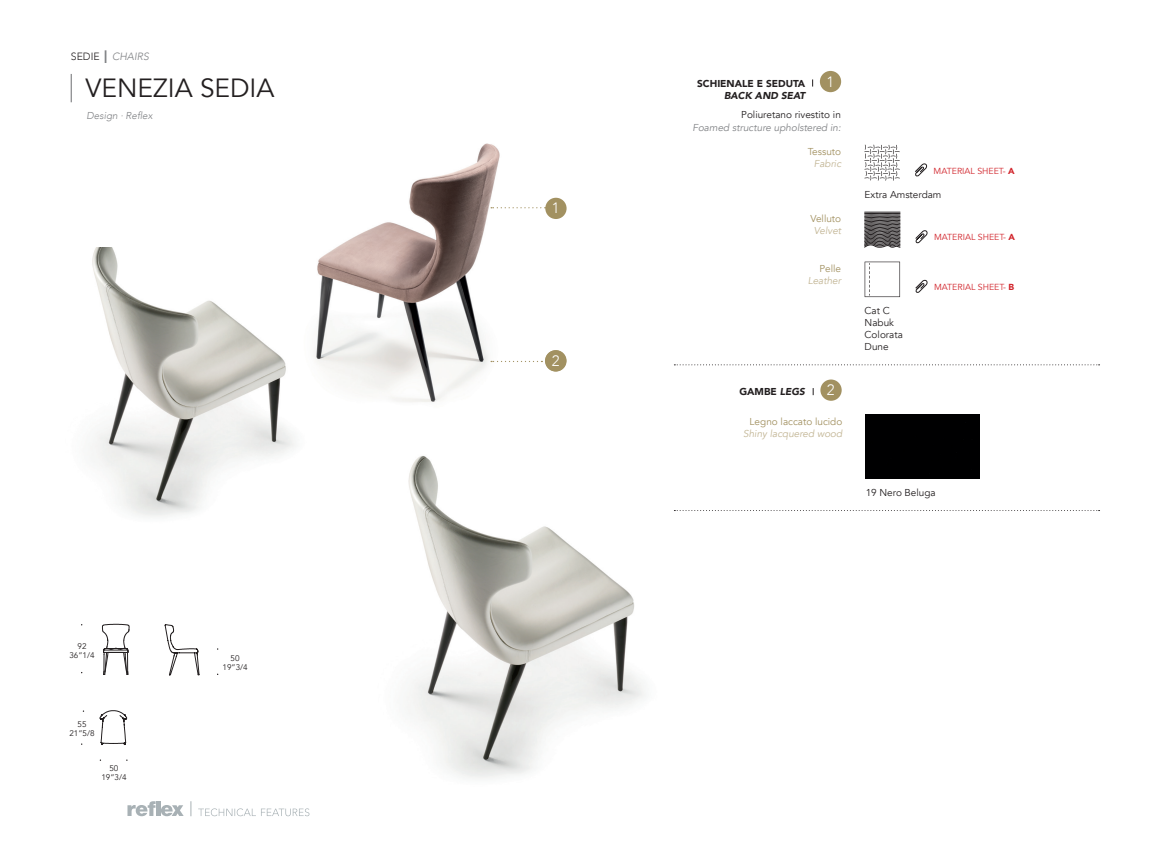
<style>
.page{position:relative;width:1170px;height:851px;background:#fff}
.page>*{position:absolute;margin:0;border:0;box-sizing:border-box;transform-origin:0 0}
.t1{font:26.25px "Avenir";color:#231f20}
.t2{font:300 15px "Avenir";color:#fff}
.t3{font:italic 300 10.5px "Avenir";color:#808285}
.t4{font:10px/12px "Avenir";color:#231f20}
.t5{font:10px "Avenir";color:#a29161}
.t6{font:italic 10px "Avenir";color:#c2b594}
.t7{font:italic 10px "Avenir";color:#808285}
.t8{font:900 10px "Avenir";color:#231f20}
.t9{font:italic 300 10px "Avenir";color:#808285}
.t10{font:italic 900 10px "Avenir";color:#231f20}
.t11{font:8.75px "Avenir";color:#d1232a}
.t12{font:8.12px/8.8px "Avenir";color:#231f20;text-align:center}
.s1{font-style:normal;color:#231f20}
.s2{font-family:"Myriad Pro";font-weight:400;font-style:normal;font-size:18.75px}
.s3{font-style:italic}
.s4{font-weight:900}
</style>
<div class="page">
<img style="left:320px;top:143px;width:214px;height:259px">
<img style="left:90px;top:247px;width:230px;height:270px">
<img style="left:407px;top:456px;width:238px;height:323px">
<svg style="left:71px;top:74px;width:1px;height:28px"></svg>
<div style="left:545px;top:350px;width:21px;height:21px;background:#a29161;border-radius:50%"></div>
<div style="left:545px;top:198px;width:21px;height:21px;background:#a29161;border-radius:50%"></div>
<svg style="left:491px;top:361px;width:51px;height:1px"></svg>
<svg style="left:491px;top:207px;width:54px;height:1px"></svg>
<svg style="left:102px;top:623px;width:28px;height:51px"></svg>
<svg style="left:99px;top:710px;width:28px;height:35px"></svg>
<svg style="left:164px;top:624px;width:35px;height:51px"></svg>
<svg style="left:674px;top:364px;width:425px;height:1px"></svg>
<svg style="left:674px;top:510px;width:425px;height:1px"></svg>
<svg style="left:915px;top:279px;width:13px;height:14px"></svg>
<svg style="left:864px;top:261px;width:36px;height:36px"></svg>
<svg style="left:915px;top:163px;width:12px;height:14px"></svg>
<svg style="left:864px;top:145px;width:35px;height:36px"></svg>
<svg style="left:915px;top:230px;width:13px;height:14px"></svg>
<svg style="left:864px;top:212px;width:36px;height:36px"></svg>
<div style="left:819px;top:71px;width:22px;height:21px;background:#a29161;border-radius:50%"></div>
<div style="left:820px;top:379px;width:21px;height:22px;background:#a29161;border-radius:50%"></div>
<div style="left:865px;top:415px;width:114px;height:64px;background:#000001"></div>
<svg style="left:127px;top:801px;width:57px;height:15px"></svg>
<svg style="left:191px;top:801px;width:1px;height:15px"></svg>
<svg style="left:198px;top:808px;width:111px;height:8px"></svg>
<p class="t3" style="left:71px;top:51px;width:80px"><span class="s1">SEDIE</span> <span class="s2">I</span> CHAIRS</p>
<h1 class="t1" style="left:85px;top:72px;width:190px">VENEZIA SEDIA</h1>
<p class="t9" style="left:86px;top:110px;width:68px">Design ∙ Reflex</p>
<p class="t12" style="left:69px;top:642px;width:27px">92<br>36”1/4</p>
<p class="t12" style="left:69px;top:720px;width:27px">55<br>21”5/8</p>
<p class="t12" style="left:101px;top:764px;width:27px">50<br>19”3/4</p>
<p class="t12" style="left:222px;top:653px;width:27px">50<br>19”3/4</p>
<h2 class="t2" style="left:551px;top:199px;width:9px">1</h2>
<h2 class="t2" style="left:551px;top:352px;width:9px">2</h2>
<p class="t8" style="left:697px;top:74px;width:110px">SCHIENALE E SEDUTA</p>
<h2 class="t2" style="left:826px;top:73px;width:9px">1</h2>
<p class="t10" style="left:724px;top:87px;width:83px">BACK AND SEAT</p>
<p class="t4" style="left:741px;top:109px;width:101px">Poliuretano rivestito in</p>
<p class="t7" style="left:692px;top:121px;width:150px">Foamed structure upholstered in:</p>
<p class="t5" style="left:807px;top:145px;width:35px">Tessuto</p>
<p class="t6" style="left:813px;top:157px;width:29px">Fabric</p>
<p class="t5" style="left:810px;top:212px;width:32px">Velluto</p>
<p class="t6" style="left:813px;top:224px;width:29px">Velvet</p>
<p class="t5" style="left:819px;top:262px;width:23px">Pelle</p>
<p class="t6" style="left:807px;top:274px;width:35px">Leather</p>
<p class="t8" style="left:739px;top:383px;width:67px">GAMBE <span class="s3">LEGS</span></p>
<h2 class="t2" style="left:826px;top:381px;width:9px">2</h2>
<p class="t5" style="left:749px;top:415px;width:94px">Legno laccato lucido</p>
<p class="t6" style="left:743px;top:427px;width:101px">Shiny lacquered wood</p>
<p class="t11" style="left:933px;top:165px;width:82px">MATERIAL SHEET- <span class="s4">A</span></p>
<p class="t4" style="left:864px;top:188px;width:78px">Extra Amsterdam</p>
<p class="t11" style="left:934px;top:232px;width:82px">MATERIAL SHEET- <span class="s4">A</span></p>
<p class="t4" style="left:864px;top:305px;width:40px">Cat C<br>Nabuk<br>Colorata<br>Dune</p>
<p class="t11" style="left:934px;top:282px;width:82px">MATERIAL SHEET- <span class="s4">B</span></p>
<p class="t4" style="left:865px;top:486px;width:72px">19 Nero Beluga</p>
</div>
